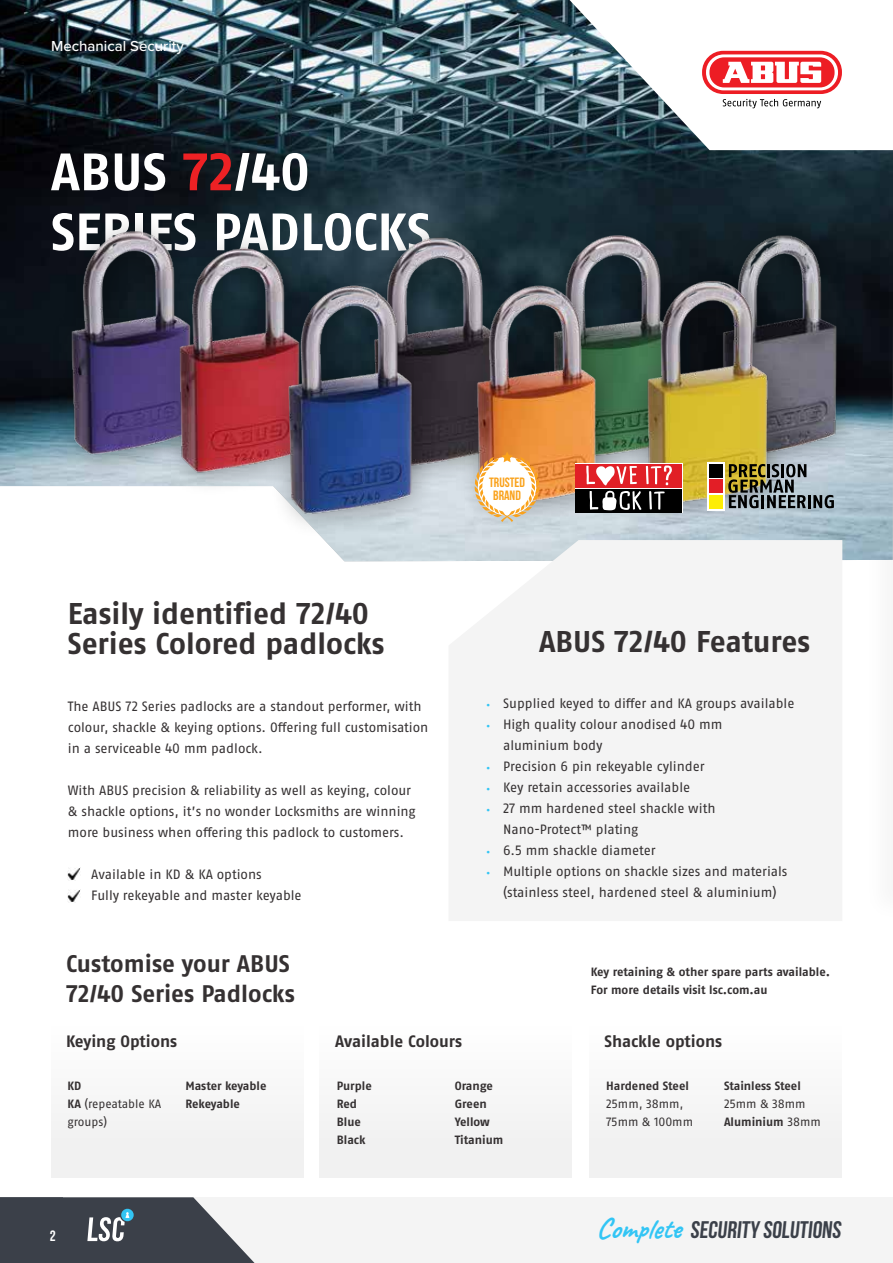
<style>
.page{position:relative;width:893px;height:1263px;background:#fff}
.page>*{position:absolute;margin:0;border:0;box-sizing:border-box;transform-origin:0 0}
.t1{font:700 52.5px/60px "ABUS Fago Pro";color:#fff}
.t2{font:700 30px/30px "ABUS Fago Pro";letter-spacing:-.005em;color:#353132}
.t3{font:700 28.5px "Caveat";color:#32c5f4}
.t4{font:700 24px/30px "ABUS Fago Pro";color:#353132}
.t5{font:700 24px "Bebas Neue";color:#3b4049}
.t6{font:700 16.5px "ABUS Fago Pro";color:#353132}
.t7{font:500 15px "Proxima Nova";color:#fff}
.t8{font:700 15px "Bebas Neue";color:#fff}
.t9{font:13.5px/21px "ABUS Fago Pro";color:#353132}
.t10{font:700 13.5px/13.5px "Bebas Neue";color:#faa21b;text-align:center}
.t11{font:700 12px/18px "ABUS Fago Pro";color:#353132}
.t12{font:12px/18px "ABUS Fago Pro";color:#353132}
.s1{color:#ed2124}
.s2{font-family:"Proxima Nova";font-size:12px;color:#32c5f4}
.s3{font-weight:700}
</style>
<div class="page">
<div style="left:63px;top:1197px;width:830px;height:66px;background:#f4f4f4"></div>
<svg style="left:0;top:1197px;width:255px;height:66px;background:#565b63"></svg>
<div style="left:51px;top:1026px;width:252px;height:152px;background:#f1f1f1"></div>
<div style="left:319px;top:1026px;width:253px;height:152px;background:#f1f1f1"></div>
<div style="left:590px;top:1026px;width:252px;height:152px;background:#f1f1f1"></div>
<img style="left:0;top:0;width:893px;height:561px">
<svg style="left:569px;top:0;width:324px;height:150px"></svg>
<div style="left:448px;top:540px;width:394px;height:381px;background:#f4f4f4"></div>
<div style="left:702px;top:216px;width:159px;height:264px;background:#000;opacity:.32"></div>
<img style="left:712px;top:231px;width:150px;height:228px">
<img style="left:362px;top:217px;width:149px;height:268px">
<img style="left:29px;top:204px;width:201px;height:300px">
<img style="left:139px;top:217px;width:201px;height:301px">
<img style="left:511px;top:211px;width:201px;height:56px">
<img style="left:604px;top:260px;width:199px;height:300px">
<div style="left:268px;top:267px;width:169px;height:272px;background:#000;opacity:.32"></div>
<img style="left:277px;top:274px;width:148px;height:247px">
<div style="left:456px;top:267px;width:165px;height:265px;background:#000;opacity:.32"></div>
<img style="left:469px;top:273px;width:135px;height:244px">
<svg style="left:68px;top:868px;width:12px;height:12px"></svg>
<svg style="left:68px;top:890px;width:12px;height:13px"></svg>
<div style="left:575px;top:463px;width:107px;height:50px;background:#fff"></div>
<div style="left:575px;top:464px;width:107px;height:24px;background:#e11f26"></div>
<div style="left:575px;top:489px;width:107px;height:24px;background:#000"></div>
<svg style="left:586px;top:465px;width:86px;height:45px"></svg>
<svg style="left:707px;top:462px;width:18px;height:49px"></svg>
<div style="left:709px;top:464px;width:13px;height:13px;background:#000"></div>
<div style="left:709px;top:495px;width:13px;height:13px;background:#fded05"></div>
<div style="left:709px;top:480px;width:13px;height:13px;background:#e31e26"></div>
<svg style="left:728px;top:464px;width:106px;height:44px;background:#767b72"></svg>
<svg style="left:702px;top:51px;width:140px;height:43px"></svg>
<svg style="left:706px;top:54px;width:132px;height:36px"></svg>
<div style="left:709px;top:57px;width:125px;height:30px;background:#ed1d24;border-radius:15px"></div>
<svg style="left:723px;top:62px;width:98px;height:21px"></svg>
<svg style="left:723px;top:99px;width:98px;height:9px"></svg>
<svg style="left:475px;top:451px;width:65px;height:71px"></svg>
<p class="t7" style="left:51px;top:35px;width:134px">Mechanical Security</p>
<h1 class="t1" style="left:51px;top:142px;width:382px">ABUS <span class="s1">72</span>/40<br>SERIES PADLOCKS</h1>
<h2 class="t2" style="left:68px;top:599px;width:318px">Easily identified 72/40<br>Series Colored padlocks</h2>
<p class="t9" style="left:68px;top:696px;width:362px">The ABUS 72 Series padlocks are a standout performer, with colour, shackle &amp; keying options. Offering full customisation in a serviceable 40 mm padlock.</p>
<p class="t9" style="left:68px;top:780px;width:349px">With ABUS precision &amp; reliability as well as keying, colour &amp; shackle options, it’s no wonder Locksmiths are winning more business when offering this padlock to customers.</p>
<p class="t9" style="left:91px;top:864px;width:212px">Available in KD &amp; KA options<br>Fully rekeyable and master keyable</p>
<p class="t10" style="left:489px;top:475px;width:37px">TRUSTED<br>BRAND</p>
<h2 class="t2" style="left:539px;top:627px;width:272px">ABUS 72/40 Features</h2>
<p class="t9" style="left:486px;top:693px;width:310px"><span class="s2">•</span> Supplied keyed to differ and KA groups available</p>
<p class="t9" style="left:503px;top:714px;width:221px;text-indent:-17px"><span class="s2">•</span> High quality colour anodised 40 mm aluminium body</p>
<p class="t9" style="left:486px;top:756px;width:220px"><span class="s2">•</span> Precision 6 pin rekeyable cylinder</p>
<p class="t9" style="left:486px;top:777px;width:206px"><span class="s2">•</span> Key retain accessories available</p>
<p class="t9" style="left:503px;top:798px;width:214px;text-indent:-17px"><span class="s2">•</span> 27 mm hardened steel shackle with<br>Nano-Protect™ plating</p>
<p class="t9" style="left:486px;top:840px;width:171px"><span class="s2">•</span> 6.5 mm shackle diameter</p>
<p class="t9" style="left:486px;top:861px;width:303px;text-align:center"><span class="s2">•</span> Multiple options on shackle sizes and materials (stainless steel, hardened steel &amp; aluminium)</p>
<h3 class="t4" style="left:66px;top:948px;width:230px">Customise your ABUS<br>72/40 Series Padlocks</h3>
<p class="t6" style="left:66px;top:1031px;width:113px">Keying Options</p>
<p class="t6" style="left:335px;top:1031px;width:128px">Available Colours</p>
<p class="t6" style="left:605px;top:1031px;width:119px">Shackle options</p>
<p class="t11" style="left:591px;top:962px;width:241px">Key retaining &amp; other spare parts available.<br>For more details visit lsc.com.au</p>
<p class="t11" style="left:185px;top:1076px;width:83px">Master keyable<br>Rekeyable</p>
<p class="t11" style="left:724px;top:1076px;width:78px">Stainless Steel</p>
<p class="t12" style="left:67px;top:1076px;width:95px"><span class="s3">KD<br>KA</span> (repeatable KA groups)</p>
<p class="t11" style="left:606px;top:1076px;width:84px">Hardened Steel</p>
<p class="t11" style="left:337px;top:1076px;width:36px">Purple<br>Red<br>Blue<br>Black</p>
<p class="t11" style="left:455px;top:1076px;width:50px">Orange<br>Green<br>Yellow<br>Titanium</p>
<p class="t12" style="left:606px;top:1094px;width:88px">25mm, 38mm,<br>75mm &amp; 100mm</p>
<p class="t12" style="left:724px;top:1094px;width:98px">25mm &amp; 38mm<br><span class="s3">Aluminium</span> 38mm</p>
<p class="t8" style="left:50px;top:1228px;width:7px">2</p>
<h3 class="t3" style="left:596px;top:1211px;width:86px">Complete</h3>
<h3 class="t5" style="left:690px;top:1217px;width:155px">SECURITY SOLUTIONS</h3>
</div>
